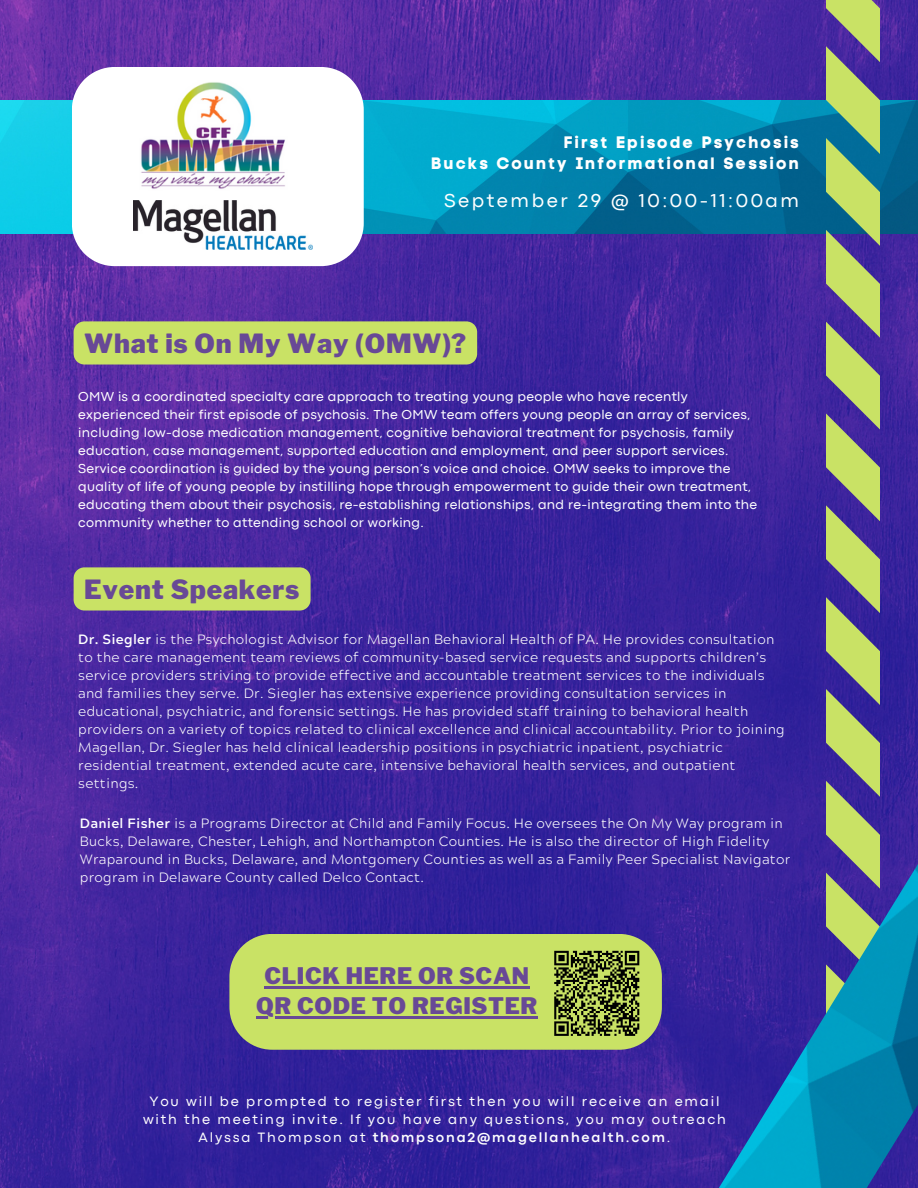
<style>
.page{position:relative;width:918px;height:1188px;background:#fff}
.page>*{position:absolute;margin:0;border:0;box-sizing:border-box;transform-origin:0 0}
.t1{font:900 26.25px "Libre Franklin";letter-spacing:.03em;color:#684996}
.t2{font:900 22.65px "Libre Franklin";letter-spacing:.03em;color:#684996}
.t3{font:19.5px "Codec Pro";letter-spacing:.13em;color:#fff}
.t4{font:16.5px "Code Pro Bold LC";letter-spacing:.13em;color:#fff}
.t5{font:14.1px/18px "Codec Pro";letter-spacing:.13em;color:#fefefe;text-align:center}
.t6{font:300 13.5px/18px "Acherus Grotesque";letter-spacing:.02em;color:#fff}
.t7{font:13.5px/18px "Codec Pro";letter-spacing:.02em;color:#fff}
.s1{font-weight:700}
</style>
<div class="page">
<img style="left:0;top:0;width:918px;height:1188px">
<img style="left:0;top:100px;width:918px;height:133px">
<svg style="left:826px;top:0;width:53px;height:679px;background:#8b9a7b"></svg>
<div style="left:229px;top:934px;width:433px;height:116px;background:#c9e265;border-radius:43px"></div>
<svg style="left:72px;top:67px;width:292px;height:199px"></svg>
<img style="left:112px;top:76px;width:212px;height:119px;border-radius:10px">
<img style="left:133px;top:201px;width:179px;height:48px">
<img style="left:459px;top:679px;width:459px;height:509px">
<div style="left:550px;top:947px;width:93px;height:93px;background:#c9e265"></div>
<svg style="left:554px;top:950px;width:86px;height:86px"></svg>
<svg style="left:256px;top:963px;width:282px;height:57px"></svg>
<hr style="left:264px;top:986px;width:266px;height:2px;background:#684996">
<hr style="left:256px;top:1017px;width:282px;height:2px;background:#684996">
<div style="left:74px;top:321px;width:403px;height:44px;background:#c9e265"></div>
<div style="left:74px;top:567px;width:237px;height:44px;background:#c9e265;border-radius:11px"></div>
<p class="t4" style="left:564px;top:132px;width:237px">First Episode Psychosis</p>
<p class="t4" style="left:431px;top:153px;width:369px">Bucks County Informational Session</p>
<p class="t3" style="left:444px;top:194px;width:357px">September 29 @ 10:00-11:00am</p>
<p class="t1" style="left:84px;top:327px;width:384px">What is On My Way (OMW)?</p>
<p class="t7" style="left:78px;top:388px;width:680px">OMW is a coordinated specialty care approach to treating young people who have recently experienced their first episode of psychosis. The OMW team offers young people an array of services, including low-dose medication management, cognitive behavioral treatment for psychosis, family education, case management, supported education and employment, and peer support services.<br>Service coordination is guided by the young person’s voice and choice. OMW seeks to improve the quality of life of young people by instilling hope through empowerment to guide their own treatment, educating them about their psychosis, re-establishing relationships, and re-integrating them into the community whether to attending school or working.</p>
<p class="t1" style="left:84px;top:573px;width:217px">Event Speakers</p>
<p class="t6" style="left:78px;top:632px;width:708px"><span class="s1">Dr. Siegler</span> is the Psychologist Advisor for Magellan Behavioral Health of PA. He provides consultation to the care management team reviews of community-based service requests and supports children’s service providers striving to provide effective and accountable treatment services to the individuals and families they serve. Dr. Siegler has extensive experience providing consultation services in educational, psychiatric, and forensic settings. He has provided staff training to behavioral health providers on a variety of topics related to clinical excellence and clinical accountability. Prior to joining Magellan, Dr. Siegler has held clinical leadership positions in psychiatric inpatient, psychiatric residential treatment, extended acute care, intensive behavioral health services, and outpatient settings.</p>
<p class="t6" style="left:80px;top:816px;width:712px"><span class="s1">Daniel Fisher</span> is a Programs Director at Child and Family Focus. He oversees the On My Way program in Bucks, Delaware, Chester, Lehigh, and Northampton Counties. He is also the director of High Fidelity Wraparound in Bucks, Delaware, and Montgomery Counties as well as a Family Peer Specialist Navigator program in Delaware County called Delco Contact.</p>
<p class="t2" style="left:264px;top:962px;width:266px">CLICK HERE OR SCAN</p>
<p class="t2" style="left:256px;top:992px;width:283px">QR CODE TO REGISTER</p>
<p class="t5" style="left:143px;top:1094px;width:584px">You will be prompted to register first then you will receive an email with the meeting invite. If you have any questions, you may outreach<br>Alyssa Thompson at <span class="s1">thompsona2@magellanhealth.com</span>.</p>
</div>
